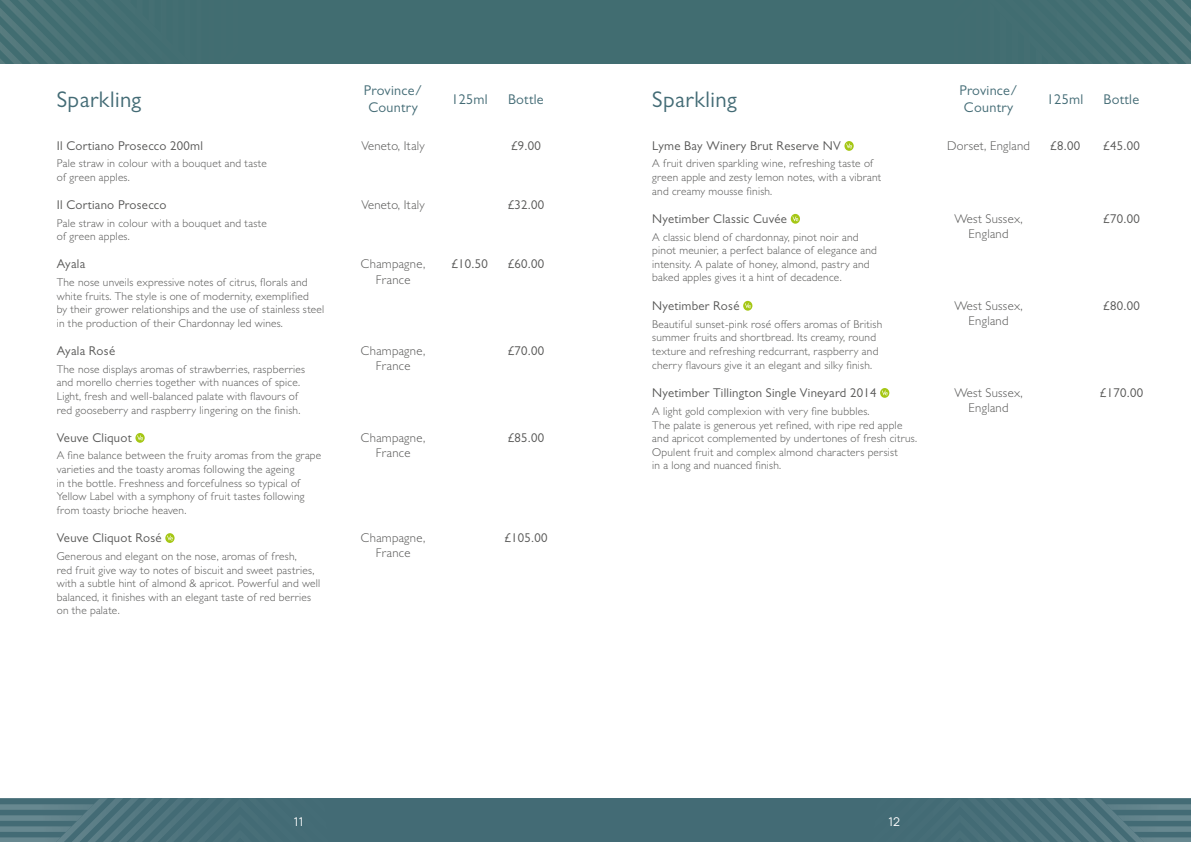
<style>
.page{position:relative;width:1191px;height:842px;background:#fff}
.page>*{position:absolute;margin:0;border:0;box-sizing:border-box;transform-origin:0 0}
.t1{font:22.7px "Gill Sans";letter-spacing:.02em;color:#436b75}
.t2{font:14.2px/17px "Gill Sans";letter-spacing:.02em;color:#436b75;text-align:center}
.t3{font:12.8px "Gill Sans";letter-spacing:.02em;color:#575756}
.t4{font:300 12.8px/15.3px "Gill Sans";letter-spacing:.02em;color:#575756;text-align:center}
.t5{font:200 12px "Manrope";color:#fff}
.t6{font:300 11.4px/13.6px "Gill Sans";letter-spacing:.02em;color:#575756}
</style>
<div class="page">
<svg style="left:135px;top:433px;width:10px;height:10px"></svg>
<svg style="left:137px;top:435px;width:6px;height:5px"></svg>
<svg style="left:165px;top:533px;width:9px;height:10px"></svg>
<svg style="left:167px;top:536px;width:6px;height:4px"></svg>
<div style="left:0;top:0;width:604px;height:63px;background:#416d71"></div>
<svg style="left:0;top:0;width:71px;height:63px"></svg>
<svg style="left:0;top:798px;width:1191px;height:44px;background:#476e78"></svg>
<svg style="left:844px;top:141px;width:9px;height:10px"></svg>
<svg style="left:846px;top:144px;width:6px;height:4px"></svg>
<svg style="left:790px;top:214px;width:10px;height:10px"></svg>
<svg style="left:792px;top:216px;width:6px;height:5px"></svg>
<svg style="left:743px;top:301px;width:9px;height:10px"></svg>
<svg style="left:745px;top:303px;width:5px;height:5px"></svg>
<svg style="left:880px;top:388px;width:9px;height:10px"></svg>
<svg style="left:881px;top:391px;width:6px;height:4px"></svg>
<div style="left:587px;top:0;width:604px;height:63px;background:#416d71"></div>
<svg style="left:1121px;top:0;width:70px;height:63px"></svg>
<h1 class="t1" style="left:57px;top:86px;width:86px">Sparkling</h1>
<p class="t2" style="left:364px;top:82px;width:60px">Province/<br>Country</p>
<p class="t2" style="left:451px;top:91px;width:38px">125ml</p>
<p class="t2" style="left:508px;top:91px;width:37px">Bottle</p>
<p class="t3" style="left:57px;top:138px;width:148px">Il Cortiano Prosecco 200ml</p>
<p class="t6" style="left:57px;top:156px;width:212px">Pale straw in colour with a bouquet and taste of green apples.</p>
<p class="t4" style="left:361px;top:137px;width:65px">Veneto, Italy</p>
<p class="t3" style="left:511px;top:138px;width:32px">£9.00</p>
<p class="t3" style="left:57px;top:197px;width:111px">Il Cortiano Prosecco</p>
<p class="t6" style="left:57px;top:216px;width:212px">Pale straw in colour with a bouquet and taste of green apples.</p>
<p class="t3" style="left:57px;top:257px;width:30px">Ayala</p>
<p class="t6" style="left:57px;top:275px;width:269px">The nose unveils expressive notes of citrus, florals and white fruits. The style is one of modernity, exemplified<br>by their grower relationships and the use of stainless steel in the production of their Chardonnay led wines.</p>
<p class="t3" style="left:57px;top:343px;width:60px">Ayala Rosé</p>
<p class="t6" style="left:57px;top:362px;width:250px">The nose displays aromas of strawberries, raspberries and morello cherries together with nuances of spice.<br>Light, fresh and well-balanced palate with flavours of red gooseberry and raspberry lingering on the finish.</p>
<p class="t3" style="left:57px;top:430px;width:76px">Veuve Cliquot</p>
<p class="t6" style="left:57px;top:448px;width:266px">A fine balance between the fruity aromas from the grape varieties and the toasty aromas following the ageing<br>in the bottle. Freshness and forcefulness so typical of Yellow Label with a symphony of fruit tastes following from toasty brioche heaven.</p>
<p class="t3" style="left:57px;top:531px;width:106px">Veuve Cliquot Rosé</p>
<p class="t6" style="left:57px;top:549px;width:265px">Generous and elegant on the nose, aromas of fresh,<br>red fruit give way to notes of biscuit and sweet pastries, with a subtle hint of almond &amp; apricot. Powerful and well balanced, it finishes with an elegant taste of red berries on the palate.</p>
<p class="t4" style="left:361px;top:197px;width:65px">Veneto, Italy</p>
<p class="t3" style="left:507px;top:197px;width:38px">£32.00</p>
<p class="t4" style="left:361px;top:256px;width:66px">Champagne,<br>France</p>
<p class="t3" style="left:451px;top:257px;width:38px">£10.50</p>
<p class="t3" style="left:507px;top:257px;width:38px">£60.00</p>
<p class="t4" style="left:361px;top:343px;width:66px">Champagne,<br>France</p>
<p class="t3" style="left:507px;top:343px;width:38px">£70.00</p>
<p class="t4" style="left:361px;top:429px;width:66px">Champagne,<br>France</p>
<p class="t3" style="left:507px;top:430px;width:38px">£85.00</p>
<p class="t4" style="left:361px;top:530px;width:66px">Champagne,<br>France</p>
<p class="t3" style="left:504px;top:530px;width:45px">£105.00</p>
<p class="t5" style="left:294px;top:814px;width:11px">11</p>
<h1 class="t1" style="left:652px;top:86px;width:86px">Sparkling</h1>
<p class="t2" style="left:959px;top:82px;width:60px">Province/<br>Country</p>
<p class="t2" style="left:1047px;top:91px;width:38px">125ml</p>
<p class="t2" style="left:1103px;top:91px;width:37px">Bottle</p>
<p class="t3" style="left:652px;top:138px;width:190px">Lyme Bay Winery Brut Reserve NV</p>
<p class="t6" style="left:652px;top:156px;width:231px">A fruit driven sparkling wine, refreshing taste of green apple and zesty lemon notes, with a vibrant and creamy mousse finish.</p>
<p class="t4" style="left:947px;top:137px;width:84px">Dorset, England</p>
<p class="t3" style="left:1050px;top:138px;width:32px">£8.00</p>
<p class="t3" style="left:1103px;top:138px;width:38px">£45.00</p>
<p class="t3" style="left:652px;top:211px;width:136px">Nyetimber Classic Cuvée</p>
<p class="t6" style="left:652px;top:230px;width:226px">A classic blend of chardonnay, pinot noir and pinot meunier, a perfect balance of elegance and intensity. A palate of honey, almond, pastry and baked apples gives it a hint of decadence.</p>
<p class="t3" style="left:652px;top:298px;width:89px">Nyetimber Rosé</p>
<p class="t6" style="left:652px;top:317px;width:231px">Beautiful sunset-pink rosé offers aromas of British summer fruits and shortbread. Its creamy, round texture and refreshing redcurrant, raspberry and cherry flavours give it an elegant and silky finish.</p>
<p class="t3" style="left:652px;top:386px;width:226px">Nyetimber Tillington Single Vineyard 2014</p>
<p class="t6" style="left:652px;top:404px;width:266px">A light gold complexion with very fine bubbles.<br>The palate is generous yet refined, with ripe red apple and apricot complemented by undertones of fresh citrus.<br>Opulent fruit and complex almond characters persist<br>in a long and nuanced finish.</p>
<p class="t4" style="left:954px;top:210px;width:70px">West Sussex,<br>England</p>
<p class="t3" style="left:1103px;top:211px;width:38px">£70.00</p>
<p class="t4" style="left:954px;top:297px;width:70px">West Sussex,<br>England</p>
<p class="t3" style="left:1103px;top:298px;width:38px">£80.00</p>
<p class="t4" style="left:954px;top:385px;width:70px">West Sussex,<br>England</p>
<p class="t3" style="left:1099px;top:385px;width:45px">£170.00</p>
<p class="t5" style="left:888px;top:814px;width:13px">12</p>
</div>
